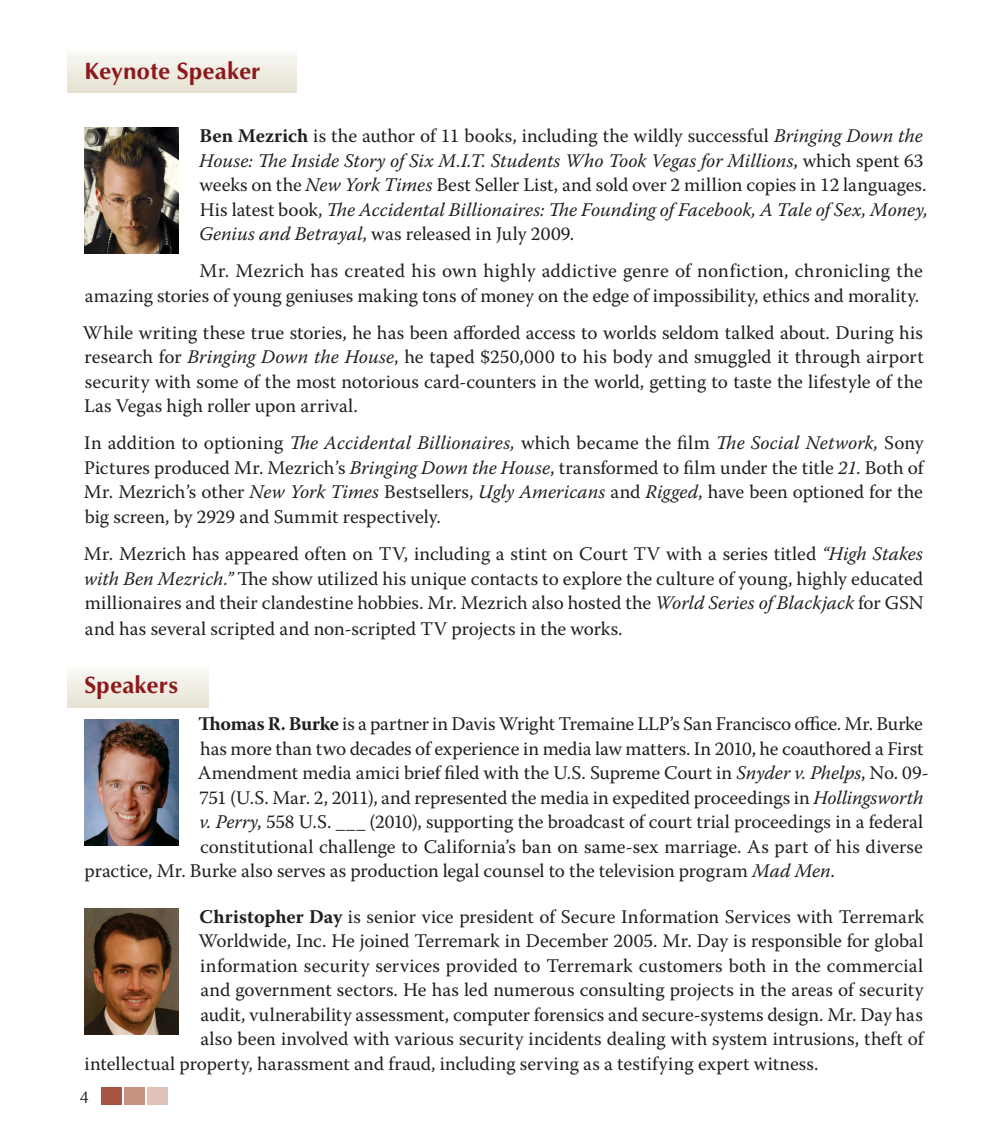
<style>
.page{position:relative;width:1008px;height:1134px;background:#fff}
.page>*{position:absolute;margin:0;border:0;box-sizing:border-box;transform-origin:0 0}
.subhead_level_1__I{font:700 24.5px "Omni";letter-spacing:-.005em;color:#8c181b}
.body_text_no_ind{font:700 24.5px "Omni";color:#8c181b}
.body_text_no_ind-2{font:19.25px/24.5px "Warnock Pro";color:#231f20;text-align:justify}
.body_text_no_ind-3{font:italic 19.25px/24.5px "Warnock Pro";color:#231f20}
.t1{font:17.5px "Omni";color:#231f20}
.s1{font-weight:700;font-style:normal}
.s2{font-style:normal}
.s3{font-style:italic}
.s4{font-weight:700}
</style>
<div class="page">
<div style="left:147px;top:1087px;width:20px;height:18px;background:#e0c3b8"></div>
<div style="left:124px;top:1087px;width:20px;height:18px;background:#c69280"></div>
<div style="left:101px;top:1087px;width:20px;height:18px;background:#a75543"></div>
<hr style="left:67px;top:667px;width:142px;height:1px;background:#fbfaf7">
<hr style="left:67px;top:668px;width:142px;height:1px;background:#fafaf6">
<hr style="left:67px;top:669px;width:142px;height:2px;background:#f9f8f4">
<hr style="left:67px;top:671px;width:142px;height:1px;background:#f8f8f3">
<hr style="left:67px;top:672px;width:142px;height:1px;background:#f7f7f2">
<hr style="left:67px;top:673px;width:142px;height:1px;background:#f6f6f1">
<hr style="left:67px;top:674px;width:142px;height:1px;background:#f6f6f0">
<hr style="left:67px;top:675px;width:142px;height:1px;background:#f5f5ef">
<hr style="left:67px;top:676px;width:142px;height:1px;background:#f5f5ee">
<hr style="left:67px;top:677px;width:142px;height:1px;background:#f5f5ee">
<hr style="left:67px;top:678px;width:142px;height:2px;background:#f4f2ec">
<hr style="left:67px;top:680px;width:142px;height:1px;background:#f3f2eb">
<hr style="left:67px;top:681px;width:142px;height:1px;background:#f3f1e9">
<hr style="left:67px;top:682px;width:142px;height:1px;background:#f3f1e9">
<hr style="left:67px;top:683px;width:142px;height:1px;background:#f2f0e8">
<hr style="left:67px;top:684px;width:142px;height:1px;background:#f2efe7">
<hr style="left:67px;top:685px;width:142px;height:1px;background:#f1efe6">
<hr style="left:67px;top:686px;width:142px;height:1px;background:#f1efe5">
<hr style="left:67px;top:687px;width:142px;height:1px;background:#f1eee4">
<hr style="left:67px;top:688px;width:142px;height:2px;background:#efede2">
<hr style="left:67px;top:690px;width:142px;height:1px;background:#eeebe1">
<hr style="left:67px;top:691px;width:142px;height:1px;background:#eeebe0">
<hr style="left:67px;top:692px;width:142px;height:1px;background:#edebdf">
<hr style="left:67px;top:693px;width:142px;height:2px;background:#edeade">
<hr style="left:67px;top:695px;width:142px;height:1px;background:#ece9dd">
<hr style="left:67px;top:696px;width:142px;height:1px;background:#ece8dc">
<hr style="left:67px;top:697px;width:142px;height:1px;background:#eae8db">
<hr style="left:67px;top:698px;width:142px;height:1px;background:#eae8da">
<hr style="left:67px;top:699px;width:142px;height:1px;background:#eae7d9">
<hr style="left:67px;top:700px;width:142px;height:1px;background:#e9e7d9">
<hr style="left:67px;top:701px;width:142px;height:1px;background:#e9e7d8">
<hr style="left:67px;top:702px;width:142px;height:2px;background:#e8e5d7">
<hr style="left:67px;top:704px;width:142px;height:1px;background:#e8e5d6">
<hr style="left:67px;top:705px;width:142px;height:1px;background:#e7e4d5">
<hr style="left:67px;top:706px;width:142px;height:1px;background:#e7e3d4">
<hr style="left:67px;top:707px;width:142px;height:1px;background:#e6e3d3">
<hr style="left:67px;top:708px;width:142px;height:1px;background:#e6e2d2">
<hr style="left:67px;top:51px;width:229px;height:1px;background:#f9f9f6">
<hr style="left:67px;top:52px;width:229px;height:1px;background:#f9f8f5">
<hr style="left:67px;top:53px;width:229px;height:1px;background:#f9f8f4">
<hr style="left:67px;top:54px;width:229px;height:2px;background:#f8f8f3">
<hr style="left:67px;top:56px;width:229px;height:1px;background:#f5f5f1">
<hr style="left:67px;top:57px;width:229px;height:1px;background:#f5f5f0">
<hr style="left:67px;top:58px;width:229px;height:1px;background:#f4f4ee">
<hr style="left:67px;top:59px;width:229px;height:1px;background:#f4f4ee">
<hr style="left:67px;top:60px;width:229px;height:1px;background:#f3f4ee">
<hr style="left:67px;top:61px;width:229px;height:1px;background:#f3f3ed">
<hr style="left:67px;top:62px;width:229px;height:1px;background:#f4f2ec">
<hr style="left:67px;top:63px;width:229px;height:1px;background:#f4f2eb">
<hr style="left:67px;top:64px;width:229px;height:2px;background:#f3f1e9">
<hr style="left:67px;top:66px;width:229px;height:1px;background:#f2f0e9">
<hr style="left:67px;top:67px;width:229px;height:1px;background:#f2f0e8">
<hr style="left:67px;top:68px;width:229px;height:2px;background:#f0eee5">
<hr style="left:67px;top:70px;width:229px;height:1px;background:#efede4">
<hr style="left:67px;top:71px;width:229px;height:1px;background:#efede3">
<hr style="left:67px;top:72px;width:229px;height:1px;background:#efede2">
<hr style="left:67px;top:73px;width:229px;height:1px;background:#efece2">
<hr style="left:67px;top:74px;width:229px;height:1px;background:#eeebe1">
<hr style="left:67px;top:75px;width:229px;height:1px;background:#ece9df">
<hr style="left:67px;top:76px;width:229px;height:1px;background:#ece9de">
<hr style="left:67px;top:77px;width:229px;height:2px;background:#ece9dd">
<hr style="left:67px;top:79px;width:229px;height:2px;background:#ebe7db">
<hr style="left:67px;top:81px;width:229px;height:1px;background:#eae7da">
<hr style="left:67px;top:82px;width:229px;height:1px;background:#eae7d9">
<hr style="left:67px;top:83px;width:229px;height:1px;background:#e9e7d9">
<hr style="left:67px;top:84px;width:229px;height:1px;background:#e9e7d9">
<hr style="left:67px;top:85px;width:229px;height:1px;background:#e8e6d7">
<hr style="left:67px;top:86px;width:229px;height:1px;background:#e8e5d7">
<hr style="left:67px;top:87px;width:229px;height:1px;background:#e8e4d5">
<hr style="left:67px;top:88px;width:229px;height:2px;background:#e7e3d4">
<hr style="left:67px;top:90px;width:229px;height:1px;background:#e6e2d3">
<hr style="left:67px;top:91px;width:229px;height:1px;background:#e6e2d2">
<hr style="left:67px;top:92px;width:229px;height:1px;background:#e6e2d2">
<img style="left:84px;top:720px;width:94px;height:126px">
<img style="left:84px;top:128px;width:94px;height:126px">
<img style="left:84px;top:908px;width:94px;height:126px">
<p class="subhead_level_1__I" style="left:85px;top:56px;width:177px">Keynote Speaker</p>
<p class="body_text_no_ind-3" style="left:199px;top:123px;width:731px"><span class="s1">Ben Mezrich</span> <span class="s2">is the author of 11 books, including the wildly successful</span> Bringing Down the House: The Inside Story of Six M.I.T. Students Who Took Vegas for Millions<span class="s2">, which spent 63 weeks on the</span> New York Times <span class="s2">Best Seller List, and sold over 2 million copies in 12 languages.<br>His latest book,</span> The Accidental Billionaires: The Founding of Facebook, A Tale of Sex, Money, Genius and Betrayal<span class="s2">, was released in July 2009.</span></p>
<p class="body_text_no_ind-2" style="left:85px;top:258px;width:839px;text-align:right">Mr. Mezrich has created his own highly addictive genre of nonfiction, chronicling the<br>amazing stories of young geniuses making tons of money on the edge of impossibility, ethics and morality.</p>
<p class="body_text_no_ind-2" style="left:83px;top:320px;width:842px">While writing these true stories, he has been afforded access to worlds seldom talked about. During his research for <span class="s3">Bringing Down the House</span>, he taped $250,000 to his body and smuggled it through airport security with some of the most notorious card-counters in the world, getting to taste the lifestyle of the Las Vegas high roller upon arrival.</p>
<p class="body_text_no_ind-2" style="left:84px;top:431px;width:841px">In addition to optioning <span class="s3">The Accidental Billionaires,</span> which became the film <span class="s3">The Social Network,</span> Sony Pictures produced Mr. Mezrich’s <span class="s3">Bringing Down the House</span>, transformed to film under the title <span class="s3">21</span>. Both of Mr. Mezrich’s other <span class="s3">New York Times</span> Bestsellers, <span class="s3">Ugly Americans</span> and <span class="s3">Rigged</span>, have been optioned for the big screen, by 2929 and Summit respectively.</p>
<p class="body_text_no_ind-2" style="left:84px;top:541px;width:841px">Mr. Mezrich has appeared often on TV, including a stint on Court TV with a series titled <span class="s3">“High Stakes with Ben Mezrich.”</span> The show utilized his unique contacts to explore the culture of young, highly educated millionaires and their clandestine hobbies. Mr. Mezrich also hosted the <span class="s3">World Series of Blackjack</span> for GSN</p>
<p class="body_text_no_ind-2" style="left:85px;top:616px;width:539px">and has several scripted and non-scripted TV projects in the works.</p>
<p class="body_text_no_ind" style="left:84px;top:671px;width:95px">Speakers</p>
<p class="body_text_no_ind-2" style="left:199px;top:711px;width:726px"><span class="s4">Thomas R. Burke</span> is a partner in Davis Wright Tremaine LLP’s San Francisco office. Mr. Burke</p>
<p class="body_text_no_ind-2" style="left:200px;top:736px;width:725px">has more than two decades of experience in media law matters. In 2010, he coauthored a First</p>
<p class="body_text_no_ind-2" style="left:198px;top:760px;width:733px">Amendment media amici brief filed with the U.S. Supreme Court in <span class="s3">Snyder v. Phelps</span>, No. 09-</p>
<p class="body_text_no_ind-2" style="left:199px;top:785px;width:725px">751 (U.S. Mar. 2, 2011), and represented the media in expedited proceedings in <span class="s3">Hollingsworth</span></p>
<p class="body_text_no_ind-2" style="left:200px;top:809px;width:725px"><span class="s3">v. Perry</span>, 558 U.S. ___ (2010), supporting the broadcast of court trial proceedings in a federal</p>
<p class="body_text_no_ind-2" style="left:200px;top:834px;width:724px">constitutional challenge to California’s ban on same-sex marriage. As part of his diverse</p>
<p class="body_text_no_ind-2" style="left:85px;top:858px;width:752px">practice, Mr. Burke also serves as production legal counsel to the television program <span class="s3">Mad Men</span>.</p>
<p class="body_text_no_ind-2" style="left:200px;top:904px;width:726px"><span class="s4">Christopher Day</span> is senior vice president of Secure Information Services with Terremark</p>
<p class="body_text_no_ind-2" style="left:198px;top:928px;width:727px">Worldwide, Inc. He joined Terremark in December 2005. Mr. Day is responsible for global</p>
<p class="body_text_no_ind-2" style="left:200px;top:953px;width:725px">information security services provided to Terremark customers both in the commercial</p>
<p class="body_text_no_ind-2" style="left:200px;top:977px;width:725px">and government sectors. He has led numerous consulting projects in the areas of security</p>
<p class="body_text_no_ind-2" style="left:200px;top:1002px;width:724px">audit, vulnerability assessment, computer forensics and secure-systems design. Mr. Day has</p>
<p class="body_text_no_ind-2" style="left:200px;top:1026px;width:725px">also been involved with various security incidents dealing with system intrusions, theft of</p>
<p class="body_text_no_ind-2" style="left:85px;top:1051px;width:735px">intellectual property, harassment and fraud, including serving as a testifying expert witness.</p>
<p class="t1" style="left:80px;top:1087px;width:11px">4</p>
</div>
